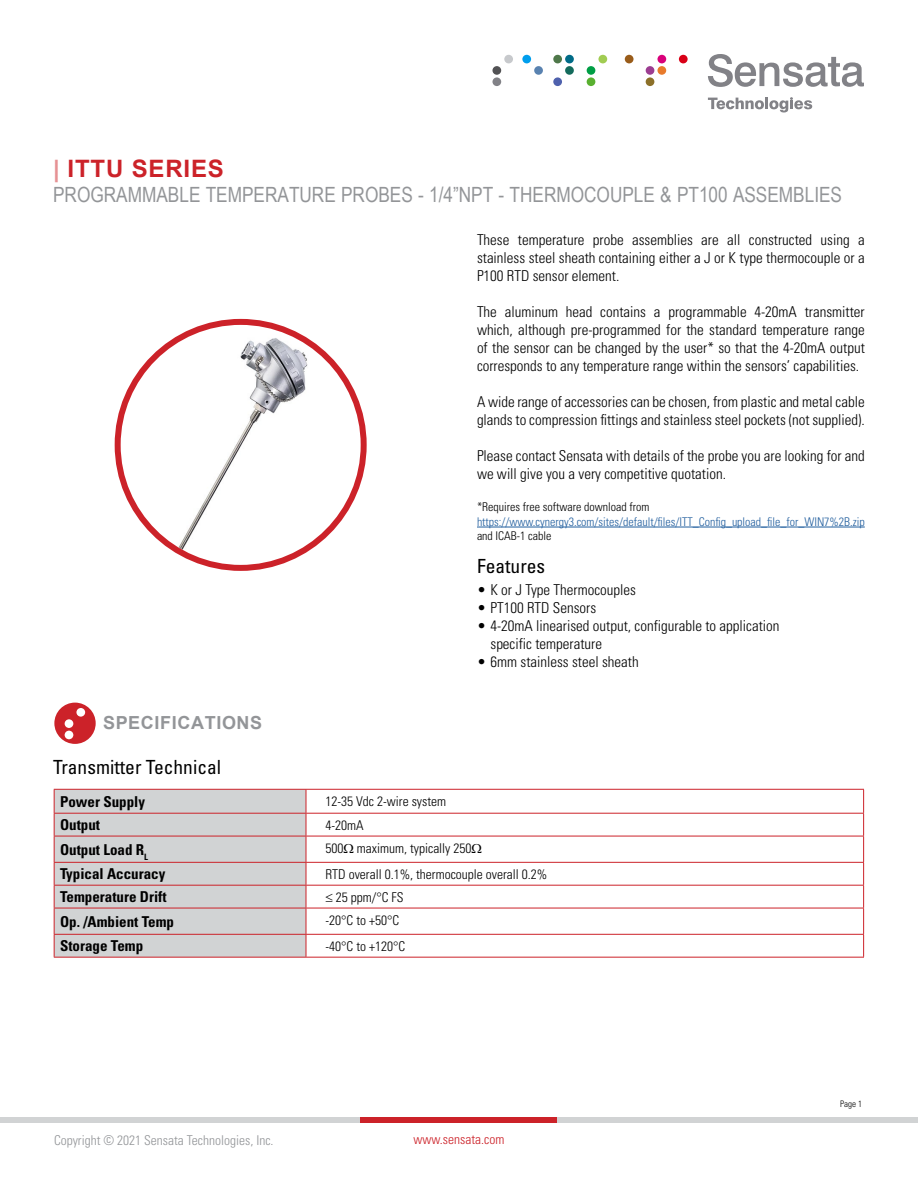
<style>
.page{position:relative;width:918px;height:1188px;background:#fff}
.page>*{position:absolute;margin:0;border:0;box-sizing:border-box;transform-origin:0 0}
.t1{font:700 24px "Arial";letter-spacing:.035em;color:#cc2229}
.t2{font:21px "Arial Narrow";color:#939598}
.t3{font:condensed 19.5px "Univers LT Std";color:#000}
.t4{font:700 18px "Arial";letter-spacing:.035em;color:#939598}
.t5{font:300 condensed 15px/18px "Univers";color:#000}
.t6{font:700 condensed 15px "Univers LT Std";color:#000}
.t7{font:300 condensed 13.5px "Univers";color:#000}
.t8{font:300 condensed 13.5px "Univers";color:#939598}
.t9{font:300 condensed 13.5px "Univers";color:#cc2229}
.t10{font:300 condensed 12px "Univers";color:#215e9e}
.t11{font:300 condensed 12px "Univers";color:#000}
.t12{font:300 condensed 9px "Univers";color:#000}
.s1{color:#e69194}
</style>
<div class="page">
<svg style="left:708px;top:54px;width:156px;height:33px"></svg>
<svg style="left:708px;top:97px;width:104px;height:15px"></svg>
<div style="left:492px;top:77px;width:9px;height:9px;background:#828287;border-radius:50%"></div>
<div style="left:522px;top:55px;width:9px;height:8px;background:#009eed;border-radius:50%"></div>
<div style="left:534px;top:66px;width:9px;height:9px;background:#5982b0;border-radius:50%"></div>
<div style="left:553px;top:55px;width:9px;height:8px;background:#4f784a;border-radius:50%"></div>
<div style="left:565px;top:55px;width:9px;height:8px;background:#006b87;border-radius:50%"></div>
<div style="left:565px;top:66px;width:9px;height:9px;background:#146b5c;border-radius:50%"></div>
<div style="left:553px;top:77px;width:9px;height:9px;background:#4f61ad;border-radius:50%"></div>
<div style="left:598px;top:55px;width:9px;height:8px;background:#a1cc52;border-radius:50%"></div>
<div style="left:587px;top:66px;width:8px;height:9px;background:#009e45;border-radius:50%"></div>
<div style="left:587px;top:77px;width:8px;height:9px;background:#59b030;border-radius:50%"></div>
<div style="left:657px;top:55px;width:9px;height:8px;background:#d9007a;border-radius:50%"></div>
<div style="left:646px;top:66px;width:8px;height:9px;background:#9c3d91;border-radius:50%"></div>
<div style="left:657px;top:66px;width:9px;height:9px;background:#e87a2b;border-radius:50%"></div>
<div style="left:646px;top:77px;width:8px;height:9px;background:#8c7029;border-radius:50%"></div>
<div style="left:679px;top:55px;width:9px;height:8px;background:#d90017;border-radius:50%"></div>
<div style="left:504px;top:55px;width:9px;height:8px;background:#c7c9cc;border-radius:50%"></div>
<div style="left:492px;top:66px;width:9px;height:9px;background:#525254;border-radius:50%"></div>
<div style="left:625px;top:55px;width:9px;height:8px;background:#995c1a;border-radius:50%"></div>
<div style="left:0;top:1117px;width:918px;height:6px;background:#d1d3d4"></div>
<div style="left:361px;top:1117px;width:196px;height:6px;background:#cc2229"></div>
<hr style="left:306px;top:789px;width:558px;height:1px;background:#cc2229">
<hr style="left:306px;top:813px;width:558px;height:1px;background:#cc2229">
<hr style="left:306px;top:885px;width:558px;height:1px;background:#cc2229">
<hr style="left:306px;top:836px;width:558px;height:1px;background:#cc2229">
<hr style="left:306px;top:908px;width:558px;height:1px;background:#cc2229">
<hr style="left:54px;top:957px;width:252px;height:1px;background:#cc2229">
<svg style="left:54px;top:789px;width:253px;height:168px;background:#d0cacb"></svg>
<hr style="left:306px;top:862px;width:558px;height:1px;background:#cc2229">
<hr style="left:306px;top:934px;width:558px;height:1px;background:#cc2229">
<svg style="left:863px;top:790px;width:1px;height:167px"></svg>
<hr style="left:306px;top:957px;width:558px;height:1px;background:#cc2229">
<svg style="left:54px;top:703px;width:42px;height:41px"></svg>
<hr style="left:477px;top:527px;width:388px;height:1px;background:#215e9e">
<img style="left:173px;top:335px;width:135px;height:220px">
<div style="left:115px;top:319px;width:252px;height:252px;border:6px solid #cc2229;border-radius:50%"></div>
<h1 class="t1" style="left:53px;top:152px;width:172px"><span class="s1">|</span> ITTU SERIES</h1>
<h2 class="t2" style="left:53px;top:180px;width:790px">PROGRAMMABLE TEMPERATURE PROBES - 1/4”NPT - THERMOCOUPLE &amp; PT100 ASSEMBLIES</h2>
<p class="t5" style="left:477px;top:231px;width:389px;text-align:justify">These temperature probe assemblies are all constructed using a stainless steel sheath containing either a J or K type thermocouple or a P100 RTD sensor element.</p>
<p class="t5" style="left:477px;top:303px;width:389px;text-align:justify">The aluminum head contains a programmable 4-20mA transmitter which, although pre-programmed for the standard temperature range of the sensor can be changed by the user* so that the 4-20mA output corresponds to any temperature range within the sensors’ capabilities.</p>
<p class="t5" style="left:477px;top:393px;width:389px">A wide range of accessories can be chosen, from plastic and metal cable glands to compression fittings and stainless steel pockets (not supplied).</p>
<p class="t5" style="left:477px;top:447px;width:389px">Please contact Sensata with details of the probe you are looking for and we will give you a very competitive quotation.</p>
<p class="t11" style="left:477px;top:500px;width:174px">*Requires free software download from</p>
<p class="t10" style="left:477px;top:514px;width:389px">https://www.cynergy3.com/sites/default/files/ITT_Config_upload_file_for_WIN7%2B.zip</p>
<p class="t11" style="left:477px;top:529px;width:76px">and ICAB-1 cable</p>
<p class="t4" style="left:103px;top:710px;width:161px">SPECIFICATIONS</p>
<h3 class="t3" style="left:53px;top:755px;width:170px">Transmitter Technical</h3>
<h3 class="t3" style="left:477px;top:554px;width:70px">Features</h3>
<p class="t5" style="left:477px;top:581px;width:161px">• K or J Type Thermocouples</p>
<p class="t5" style="left:477px;top:599px;width:121px">• PT100 RTD Sensors</p>
<p class="t5" style="left:490px;top:617px;width:290px;text-indent:-14px">• 4-20mA linearised output, configurable to application specific temperature</p>
<p class="t5" style="left:477px;top:653px;width:163px">• 6mm stainless steel sheath</p>
<p class="t6" style="left:60px;top:792px;width:87px">Power Supply</p>
<p class="t7" style="left:326px;top:793px;width:122px">12-35 Vdc 2-wire system</p>
<p class="t6" style="left:60px;top:816px;width:42px">Output</p>
<p class="t7" style="left:326px;top:817px;width:40px">4-20mA</p>
<p class="t6" style="left:60px;top:840px;width:90px">Output Load R<sub>L</sub></p>
<p class="t7" style="left:326px;top:840px;width:148px">500 maximum, typically 250</p>
<p class="t6" style="left:60px;top:865px;width:107px">Typical Accuracy</p>
<p class="t7" style="left:326px;top:866px;width:223px">RTD overall 0.1%, thermocouple overall 0.2%</p>
<p class="t6" style="left:60px;top:888px;width:108px">Temperature Drift</p>
<p class="t7" style="left:326px;top:889px;width:80px">≤ 25 ppm/°C FS</p>
<p class="t6" style="left:60px;top:912px;width:115px">Op. /Ambient Temp</p>
<p class="t7" style="left:326px;top:912px;width:75px">-20°C to +50°C</p>
<p class="t6" style="left:60px;top:937px;width:85px">Storage Temp</p>
<p class="t7" style="left:326px;top:938px;width:81px">-40°C to +120°C</p>
<p class="t8" style="left:54px;top:1132px;width:221px">Copyright © 2021 Sensata Technologies, Inc.</p>
<p class="t9" style="left:414px;top:1131px;width:92px">www.sensata.com</p>
<p class="t12" style="left:840px;top:1098px;width:23px">Page 1</p>
</div>
